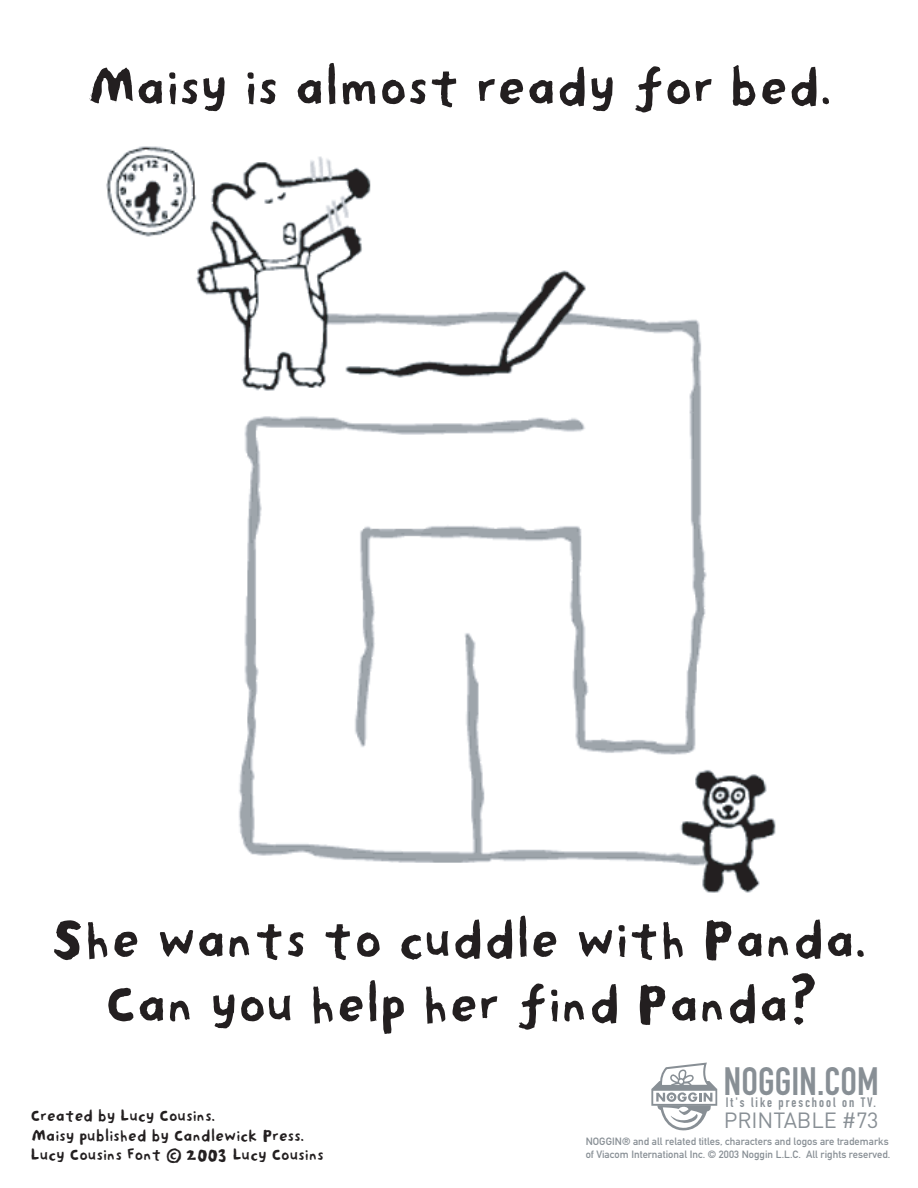
<style>
.page{position:relative;width:918px;height:1188px;background:#fff}
.page>*{position:absolute;margin:0;border:0;box-sizing:border-box;transform-origin:0 0}
.t1{font:54px/64.5px "Lucy Cousins";color:#231f20;text-align:center}
.t2{font:39px "DIN Engschrift";letter-spacing:.005em;color:#888f95}
.t3{font:21.75px "DIN";letter-spacing:-.005em;color:#888f95}
.t4{font:16.5px/19.5px "Lucy Cousins";color:#231f20}
.t5{font:13.5px "DIN Engschrift";letter-spacing:.145em;color:#888f95}
.t6{font:10.5px/12.8px "DIN Mittelschrift";letter-spacing:.005em;color:#888f95}
</style>
<div class="page">
<img style="left:106px;top:146px;width:670px;height:918px">
<div style="left:38px;top:918px;width:841px;height:119px;background:#fff"></div>
<svg style="left:651px;top:1064px;width:67px;height:67px"></svg>
<svg style="left:678px;top:1078px;width:7px;height:7px"></svg>
<h1 class="t1" style="left:85px;top:54px;width:749px">Maisy is almost ready for bed.</h1>
<h1 class="t1" style="left:50px;top:907px;width:818px">She wants to cuddle with Panda.<br>Can you help her find Panda?</h1>
<h2 class="t2" style="left:724px;top:1058px;width:156px">NOGGIN.COM</h2>
<p class="t5" style="left:726px;top:1094px;width:152px">It's like preschool on TV.</p>
<p class="t6" style="left:586px;top:1135px;width:306px">NOGGIN® and all related titles, characters and logos are trademarks of Viacom International Inc. © 2003 Noggin L.L.C. All rights reserved.</p>
<h3 class="t4" style="left:31px;top:1106px;width:294px">Created by Lucy Cousins.<br>Maisy published by Candlewick Press.<br>Lucy Cousins Font © 2003 Lucy Cousins</h3>
<h3 class="t3" style="left:724px;top:1106px;width:156px">PRINTABLE #73</h3>
</div>
